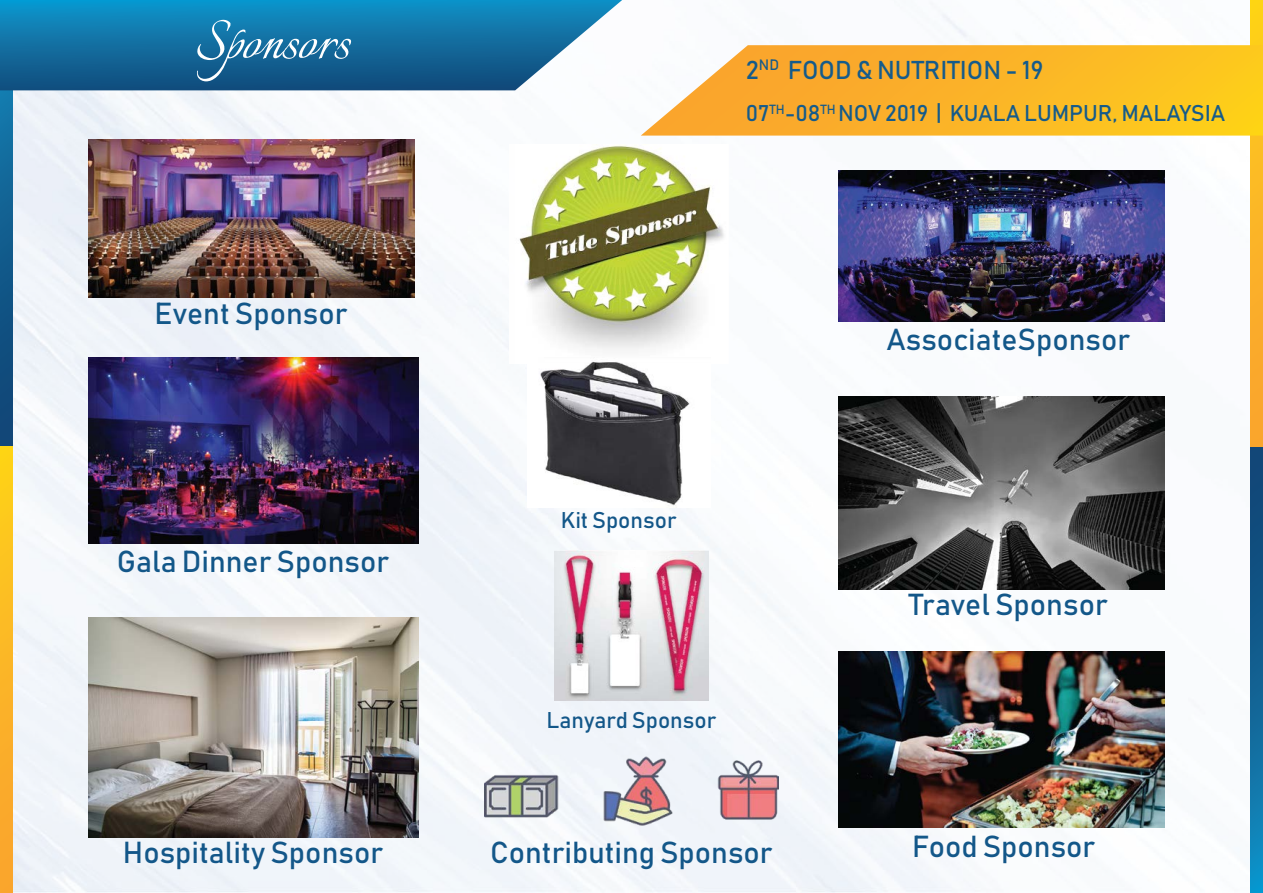
<style>
.page{position:relative;width:1263px;height:893px;background:#fff}
.page>*{position:absolute;margin:0;border:0;box-sizing:border-box;transform-origin:0 0}
.t1{font:67.5px "Italianno";color:#fff}
.t2{font:30px "Bahnschrift";color:#135789}
.t3{font:25.5px "Bahnschrift";color:#155b8b}
.t4{font:22.5px "Bahnschrift";color:#155b8b}
.t5{font:22.5px "Bahnschrift";color:#135789}
</style>
<div class="page">
<img style="left:13px;top:13px;width:1237px;height:880px">
<svg style="left:0;top:90px;width:13px;height:356px;background:#115b8c"></svg>
<svg style="left:0;top:446px;width:13px;height:447px;background:#fbb824"></svg>
<svg style="left:1250px;top:446px;width:13px;height:447px;background:#116496"></svg>
<svg style="left:1250px;top:0;width:13px;height:446px;background:#fbb426"></svg>
<svg style="left:0;top:0;width:622px;height:90px;background:#247ba9"></svg>
<svg style="left:641px;top:45px;width:622px;height:91px;background:#fbbc3a"></svg>
<img style="left:509px;top:145px;width:219px;height:218px">
<img style="left:484px;top:753px;width:294px;height:74px">
<img style="left:527px;top:358px;width:183px;height:149px">
<img style="left:554px;top:550px;width:154px;height:151px">
<img style="left:839px;top:396px;width:326px;height:194px">
<img style="left:839px;top:171px;width:326px;height:151px">
<img style="left:88px;top:140px;width:326px;height:158px">
<img style="left:839px;top:651px;width:326px;height:176px">
<img style="left:88px;top:358px;width:330px;height:185px">
<img style="left:88px;top:618px;width:330px;height:220px">
<h1 class="t1" style="left:195px;top:4px;width:157px">Sponsors</h1>
<p class="t2" style="left:155px;top:295px;width:195px">Event Sponsor</p>
<p class="t2" style="left:117px;top:543px;width:274px">Gala Dinner Sponsor</p>
<p class="t3" style="left:746px;top:53px;width:299px">2<sup>ND</sup> FOOD &amp; NUTRITION - 19</p>
<p class="t4" style="left:746px;top:99px;width:481px">07<sup>TH</sup>-08<sup>TH</sup> NOV 2019 | KUALA LUMPUR, MALAYSIA</p>
<p class="t5" style="left:561px;top:506px;width:117px">Kit Sponsor</p>
<p class="t5" style="left:547px;top:706px;width:171px">Lanyard Sponsor</p>
<p class="t2" style="left:886px;top:321px;width:245px">AssociateSponsor</p>
<p class="t2" style="left:909px;top:586px;width:200px">Travel Sponsor</p>
<p class="t2" style="left:123px;top:833px;width:262px">Hospitality Sponsor</p>
<p class="t2" style="left:912px;top:827px;width:185px">Food Sponsor</p>
<p class="t2" style="left:490px;top:833px;width:284px">Contributing Sponsor</p>
</div>
